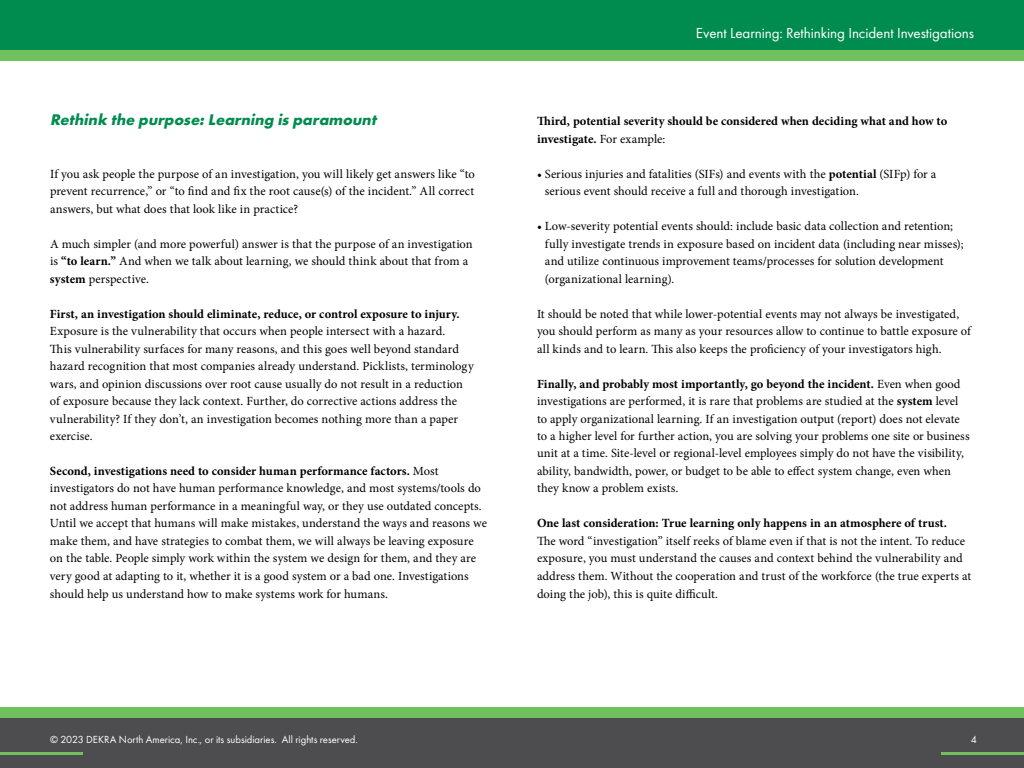
<style>
.page{position:relative;width:1024px;height:768px;background:#fff}
.page>*{position:absolute;margin:0;border:0;box-sizing:border-box;transform-origin:0 0}
.t1{font:italic 700 16px "Futura PT";color:#008c4f}
.t2{font:15px "Futura PT";letter-spacing:-.005em;color:#fff}
.t3{font:12.5px/17.5px "Minion Pro";color:#000}
.t4{font:700 12.5px/17.5px "Minion Pro";color:#000}
.t5{font:10.65px "Futura PT";letter-spacing:-.005em;color:#fff}
.s1{font-weight:700}
.s2{font-weight:400}
</style>
<div class="page">
<div style="left:0;top:718px;width:1024px;height:50px;background:#4d4d4f"></div>
<div style="left:0;top:707px;width:1024px;height:11px;background:#70c05d"></div>
<div style="left:0;top:0;width:1024px;height:50px;background:#008c4f"></div>
<div style="left:0;top:50px;width:1024px;height:11px;background:#70c05d"></div>
<hr style="left:0;top:752px;width:83px;height:3px;background:#70c05d">
<hr style="left:941px;top:752px;width:83px;height:3px;background:#70c05d">
<p class="t1" style="left:50px;top:109px;width:331px">Rethink the purpose:Learning is paramount</p>
<p class="t3" style="left:50px;top:165px;width:426px;text-align:justify">If you ask people the purpose of an investigation, you will likely get answers like “to prevent recurrence,” or “to find and fix the root cause(s) of the incident.” All correct answers, but what does that look like in practice?</p>
<p class="t3" style="left:50px;top:235px;width:424px">A much simpler (and more powerful) answer is that the purpose of an investigation is <span class="s1">“to learn.”</span> And when we talk about learning, we should think about that from a <span class="s1">system</span> perspective.</p>
<p class="t4" style="left:50px;top:305px;width:411px">First, an investigation should eliminate, reduce, or control exposure to injury.</p>
<p class="t3" style="left:50px;top:322px;width:425px">Exposure is the vulnerability that occurs when people intersect with a hazard.<br>This vulnerability surfaces for many reasons, and this goes well beyond standard hazard recognition that most companies already understand. Picklists, terminology wars, and opinion discussions over root cause usually do not result in a reduction of exposure because they lack context. Further, do corrective actions address the vulnerability? If they don’t, an investigation becomes nothing more than a paper exercise.</p>
<p class="t3" style="left:50px;top:462px;width:439px"><span class="s1">Second, investigations need to consider human performance factors.</span> Most investigators do not have human performance knowledge, and most systems/tools do not address human performance in a meaningful way, or they use outdated concepts.<br>Until we accept that humans will make mistakes, understand the ways and reasons we make them, and have strategies to combat them, we will always be leaving exposure on the table. People simply work within the system we design for them, and they are very good at adapting to it, whether it is a good system or a bad one. Investigations should help us understand how to make systems work for humans.</p>
<p class="t2" style="left:696px;top:24px;width:279px">Event Learning: Rethinking Incident Investigations</p>
<p class="t4" style="left:537px;top:112px;width:412px">Third, potential severity should be considered when deciding what and how to investigate. <span class="s2">For example:</span></p>
<p class="t3" style="left:545px;top:165px;width:393px;text-indent:-8px">• Serious injuries and fatalities (SIFs) and events with the <span class="s1">potential</span> (SIFp) for a serious event should receive a full and thorough investigation.</p>
<p class="t3" style="left:545px;top:217px;width:420px;text-indent:-8px">• Low-severity potential events should: include basic data collection and retention; fully investigate trends in exposure based on incident data (including near misses); and utilize continuous improvement teams/processes for solution development (organizational learning).</p>
<p class="t3" style="left:537px;top:305px;width:435px">It should be noted that while lower-potential events may not always be investigated, you should perform as many as your resources allow to continue to battle exposure of all kinds and to learn. This also keeps the proficiency of your investigators high.</p>
<p class="t3" style="left:537px;top:375px;width:434px"><span class="s1">Finally, and probably most importantly, go beyond the incident.</span> Even when good investigations are performed, it is rare that problems are studied at the <span class="s1">system</span> level to apply organizational learning. If an investigation output (report) does not elevate to a higher level for further action, you are solving your problems one site or business unit at a time. Site-level or regional-level employees simply do not have the visibility, ability, bandwidth, power, or budget to be able to effect system change, even when they know a problem exists.</p>
<p class="t4" style="left:537px;top:515px;width:412px">One last consideration: True learning only happens in an atmosphere of trust.</p>
<p class="t3" style="left:537px;top:532px;width:436px">The word “investigation” itself reeks of blame even if that is not the intent. To reduce exposure, you must understand the causes and context behind the vulnerability and address them. Without the cooperation and trust of the workforce (the true experts at doing the job), this is quite difficult.</p>
<p class="t5" style="left:50px;top:734px;width:309px">© 2023 DEKRA North America, Inc., or its subsidiaries. All rights reserved.</p>
<p class="t5" style="left:971px;top:734px;width:8px">4</p>
</div>
